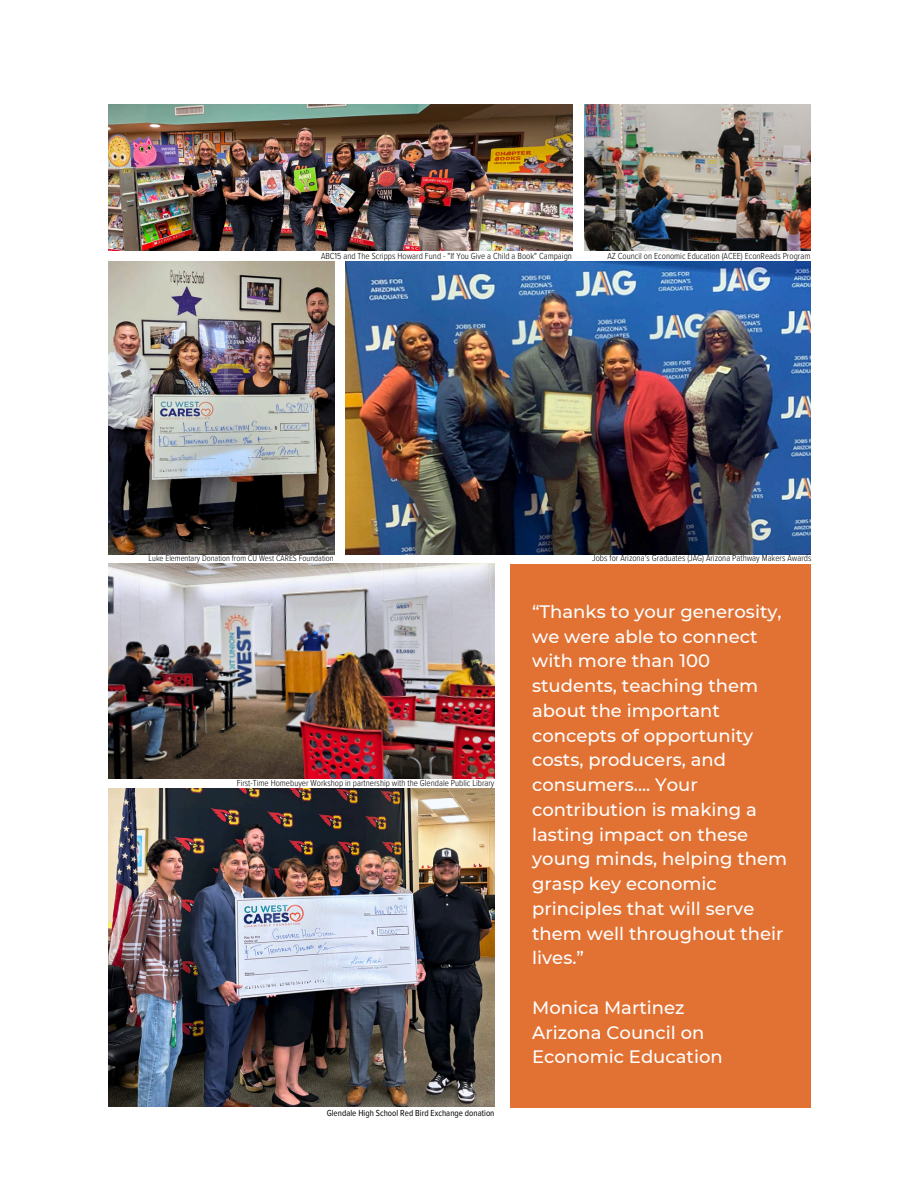
<style>
.page{position:relative;width:918px;height:1188px;background:#fff}
.page>*{position:absolute;margin:0;border:0;box-sizing:border-box;transform-origin:0 0}
.t1{font:500 18px/24.8px "Montserrat";color:#fff}
.t2{font:300 9px "Proxima Nova Cond";color:#000}
.t3{font:9px "Proxima Nova Cond";color:#000}
.t4{font:300 8.55px "Proxima Nova Cond";color:#000}
</style>
<div class="page">
<div style="left:510px;top:564px;width:300px;height:543px;background:#e17234"></div>
<img style="left:108px;top:789px;width:387px;height:318px">
<img style="left:108px;top:564px;width:387px;height:215px">
<img style="left:108px;top:104px;width:464px;height:147px">
<img style="left:584px;top:104px;width:226px;height:147px">
<img style="left:108px;top:262px;width:227px;height:292px">
<img style="left:346px;top:262px;width:464px;height:292px">
<p class="t2" style="left:321px;top:251px;width:252px">ABC15 and The Scripps Howard Fund - "If You Give a Child a Book" Campaign</p>
<p class="t2" style="left:607px;top:251px;width:204px">AZ Council on Economic Education (ACEE) EconReads Program</p>
<h1 class="t4" style="left:149px;top:553px;width:187px">Luke Elementary Donation from CU West CARES Foundation</h1>
<h1 class="t2" style="left:592px;top:553px;width:221px">Jobs for Arizona’s Graduates (JAG) Arizona Pathway Makers Awards</h1>
<p class="t2" style="left:237px;top:778px;width:259px">First-Time Homebuyer Workshop in partnership with the Glendale Public Library</p>
<p class="t3" style="left:327px;top:1107px;width:169px">Glendale High School Red Bird Exchange donation</p>
<p class="t1" style="left:532px;top:599px;width:257px">“Thanks to your generosity, we were able to connect with more than 100 students, teaching them about the important concepts of opportunity costs, producers, and consumers.... Your contribution is making a lasting impact on these young minds, helping them grasp key economic principles that will serve them well throughout their lives.”</p>
<p class="t1" style="left:532px;top:995px;width:192px">Monica Martinez<br>Arizona Council on<br>Economic Education</p>
</div>
